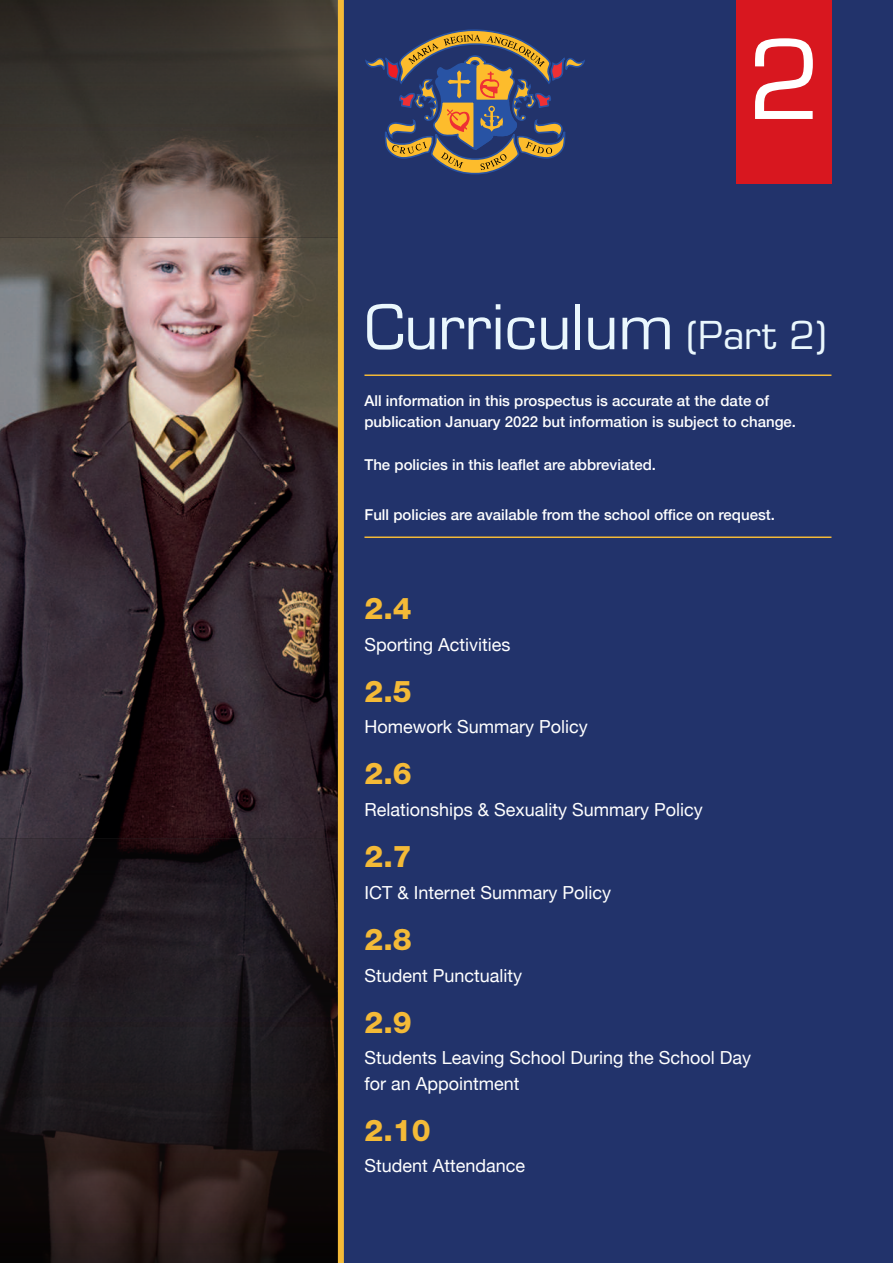
<style>
.page{position:relative;width:893px;height:1263px;background:#22336b}
.page>*{position:absolute;margin:0;border:0;box-sizing:border-box;transform-origin:0 0}
.t1{font:106.65px "Eurostile";color:#fff}
.t2{font:60px "Eurostile";color:#eaf7fd}
.t3{font:800 30px "Helvetica Neue";color:#f4ba37}
.t4{font:18px/25.2px "Helvetica Neue";color:#fff}
.t5{font:500 15px/21.5px "Helvetica Neue";color:#fff}
.s1{font-size:37.5px}
</style>
<div class="page">
<div style="left:736px;top:0;width:95px;height:183px;background:#d8171f"></div>
<hr style="left:364px;top:374px;width:467px;height:2px;background:#f4ba37">
<hr style="left:364px;top:536px;width:467px;height:2px;background:#f4ba37">
<img style="left:0;top:238px;width:338px;height:600px">
<svg style="left:0;top:0;width:338px;height:238px;background:#473f38"></svg>
<svg style="left:0;top:838px;width:338px;height:425px;background:#1f181a"></svg>
<svg style="left:365px;top:29px;width:220px;height:145px"></svg>
<div style="left:338px;top:0;width:6px;height:1263px;background:#f4ba37"></div>
<h1 class="t1" style="left:747px;top:39px;width:75px">2</h1>
<h2 class="t2" style="left:364px;top:304px;width:464px">Curriculum <span class="s1">(Part 2)</span></h2>
<p class="t5" style="left:364px;top:389px;width:433px">All information in this prospectus is accurate at the date of publication January 2022 but information is subject to change.</p>
<p class="t5" style="left:364px;top:454px;width:293px">The policies in this leaflet are abbreviated.</p>
<p class="t5" style="left:364px;top:503px;width:412px">Full policies are available from the school office on request.</p>
<h3 class="t3" style="left:364px;top:597px;width:49px">2.4</h3>
<p class="t4" style="left:364px;top:631px;width:147px">Sporting Activities</p>
<h3 class="t3" style="left:364px;top:680px;width:49px">2.5</h3>
<p class="t4" style="left:364px;top:714px;width:225px">Homework Summary Policy</p>
<h3 class="t3" style="left:364px;top:763px;width:49px">2.6</h3>
<p class="t4" style="left:364px;top:797px;width:340px">Relationships &amp; Sexuality Summary Policy</p>
<h3 class="t3" style="left:364px;top:846px;width:49px">2.7</h3>
<p class="t4" style="left:364px;top:880px;width:248px">ICT &amp; Internet Summary Policy</p>
<h3 class="t3" style="left:364px;top:928px;width:49px">2.8</h3>
<p class="t4" style="left:364px;top:962px;width:159px">Student Punctuality</p>
<h3 class="t3" style="left:364px;top:1011px;width:49px">2.9</h3>
<p class="t4" style="left:364px;top:1045px;width:388px">Students Leaving School During the School Day for an Appointment</p>
<h3 class="t3" style="left:364px;top:1119px;width:68px">2.10</h3>
<p class="t4" style="left:364px;top:1153px;width:162px">Student Attendance</p>
</div>
